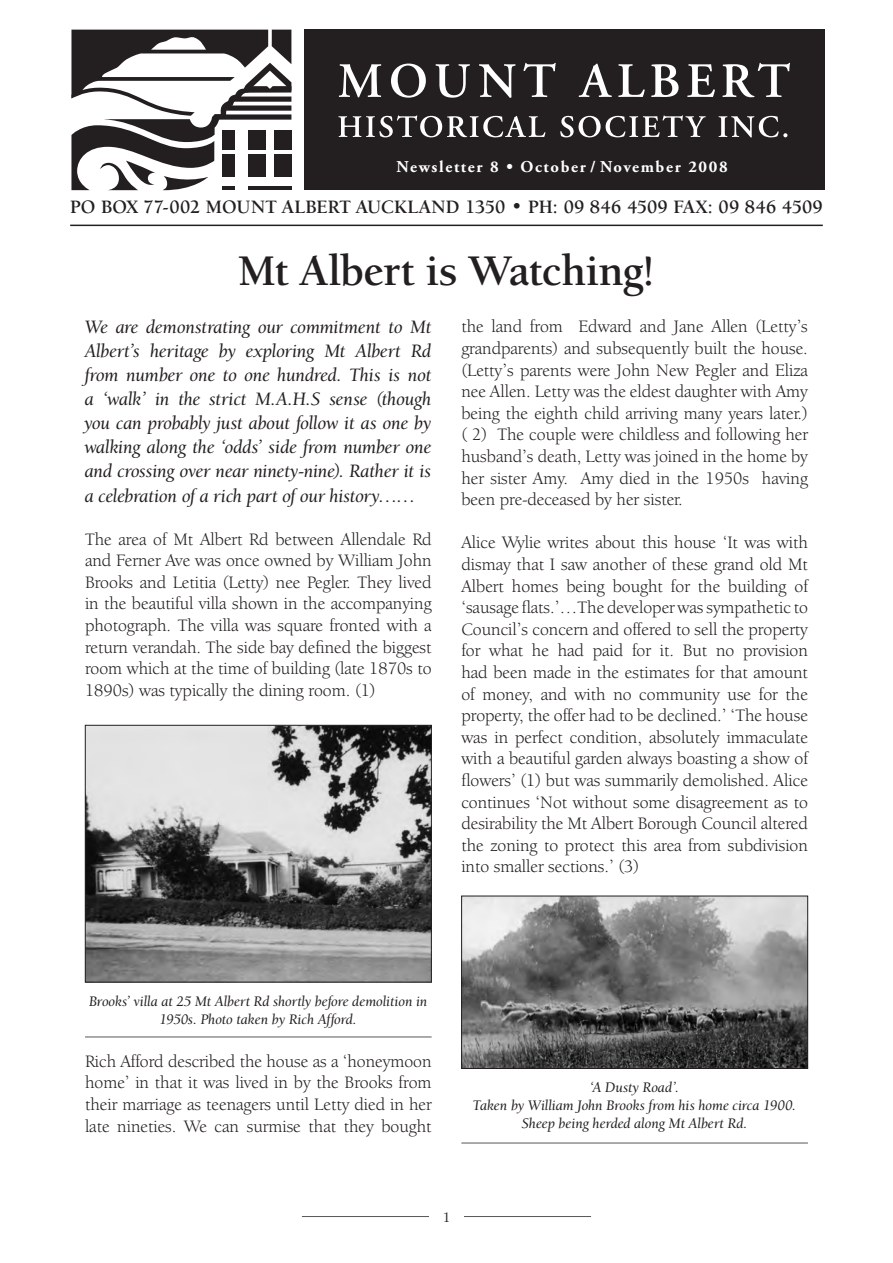
<style>
.page{position:relative;width:893px;height:1263px;background:#fff}
.page>*{position:absolute;margin:0;border:0;box-sizing:border-box;transform-origin:0 0}
.t1{font:700 45px "Berkeley Oldstyle IT Cby BT";letter-spacing:-.005em;color:#231f20}
.t2{font:19.5px/24px "Berkeley Oldstyle IT Cby BT Med Ital";color:#231f20;text-align:justify}
.t3{font:700 19.5px "Berkeley Oldstyle IT Cby BT";letter-spacing:.01em;color:#231f20}
.t4{font:18px/21.6px "Berkeley Oldstyle IT Cby BT";color:#231f20;text-align:justify}
.t5{font:700 16.5px "Adobe Garamond";letter-spacing:.1em;color:#fff}
.t6{font:15px/18px "Berkeley Oldstyle IT Cby BT Med Ital";letter-spacing:.005em;color:#231f20;text-align:center}
.t7{font:300 15px "Garamond";color:#231f20}
</style>
<div class="page">
<hr style="left:302px;top:1216px;width:289px;height:1px;background:#57585a">
<div style="left:429px;top:1199px;width:34px;height:34px;background:#fff"></div>
<div style="left:304px;top:30px;width:521px;height:160px;background:#231f20"></div>
<svg style="left:71px;top:30px;width:220px;height:161px"></svg>
<svg style="left:339px;top:64px;width:42px;height:33px"></svg>
<svg style="left:391px;top:64px;width:35px;height:34px"></svg>
<svg style="left:435px;top:64px;width:35px;height:34px"></svg>
<svg style="left:479px;top:64px;width:37px;height:34px"></svg>
<svg style="left:523px;top:63px;width:33px;height:34px"></svg>
<svg style="left:579px;top:64px;width:33px;height:33px"></svg>
<svg style="left:618px;top:64px;width:27px;height:33px"></svg>
<svg style="left:651px;top:64px;width:27px;height:33px"></svg>
<svg style="left:687px;top:64px;width:28px;height:33px"></svg>
<svg style="left:722px;top:63px;width:68px;height:34px"></svg>
<svg style="left:338px;top:115px;width:207px;height:22px"></svg>
<svg style="left:560px;top:115px;width:146px;height:22px"></svg>
<svg style="left:718px;top:116px;width:69px;height:22px"></svg>
<hr style="left:70px;top:225px;width:753px;height:1px;background:#231f20">
<img style="left:87px;top:727px;width:343px;height:253px">
<div style="left:85px;top:725px;width:347px;height:257px;border:1px solid #231f20"></div>
<img style="left:463px;top:898px;width:343px;height:169px">
<div style="left:461px;top:896px;width:347px;height:173px;border:1px solid #231f20"></div>
<hr style="left:85px;top:1036px;width:347px;height:1px;background:#57585a">
<hr style="left:461px;top:1143px;width:347px;height:1px;background:#57585a">
<p class="t5" style="left:397px;top:160px;width:332px">Newsletter 8 • October / November 2008</p>
<p class="t3" style="left:70px;top:195px;width:754px">PO BOX 77-002 MOUNT ALBERT AUCKLAND 1350 • PH: 09 846 4509 FAX: 09 846 4509</p>
<h1 class="t1" style="left:238px;top:243px;width:418px">Mt Albert is Watching!</h1>
<p class="t2" style="left:85px;top:317px;width:348px">We are demonstrating our commitment to Mt Albert’s heritage by exploring Mt Albert Rd from number one to one hundred. This is not a ‘walk’ in the strict M.A.H.S sense (though you can probably just about follow it as one by walking along the ‘odds’ side from number one and crossing over near ninety-nine). Rather it is a celebration of a rich part of our history……</p>
<p class="t4" style="left:85px;top:529px;width:348px">The area of Mt Albert Rd between Allendale Rd and Ferner Ave was once owned by William John Brooks and Letitia (Letty) nee Pegler. They lived in the beautiful villa shown in the accompanying photograph. The villa was square fronted with a return verandah. The side bay defined the biggest room which at the time of building (late 1870s to 1890s) was typically the dining room. (1)</p>
<p class="t4" style="left:461px;top:317px;width:348px">the land from Edward and Jane Allen (Letty’s grandparents) and subsequently built the house. (Letty’s parents were John New Pegler and Eliza nee Allen. Letty was the eldest daughter with Amy being the eighth child arriving many years later.) ( 2) The couple were childless and following her husband’s death, Letty was joined in the home by her sister Amy. Amy died in the 1950s having been pre-deceased by her sister.</p>
<p class="t4" style="left:461px;top:533px;width:348px">Alice Wylie writes about this house ‘It was with dismay that I saw another of these grand old Mt Albert homes being bought for the building of ‘sausage flats.’…The developer was sympathetic to Council’s concern and offered to sell the property for what he had paid for it. But no provision had been made in the estimates for that amount of money, and with no community use for the property, the offer had to be declined.’ ‘The house was in perfect condition, absolutely immaculate with a beautiful garden always boasting a show of flowers’ (1) but was summarily demolished. Alice continues ‘Not without some disagreement as to desirability the Mt Albert Borough Council altered the zoning to protect this area from subdivision into smaller sections.’ (3)</p>
<p class="t6" style="left:89px;top:993px;width:340px">Brooks’ villa at 25 Mt Albert Rd shortly before demolition in<br>1950s. Photo taken by Rich Afford.</p>
<p class="t4" style="left:85px;top:1051px;width:348px">Rich Afford described the house as a ‘honeymoon home’ in that it was lived in by the Brooks from their marriage as teenagers until Letty died in her late nineties. We can surmise that they bought</p>
<p class="t6" style="left:473px;top:1079px;width:325px">‘A Dusty Road’.<br>Taken by William John Brooks from his home circa 1900.<br>Sheep being herded along Mt Albert Rd.</p>
<p class="t7" style="left:443px;top:1211px;width:9px">1</p>
</div>
